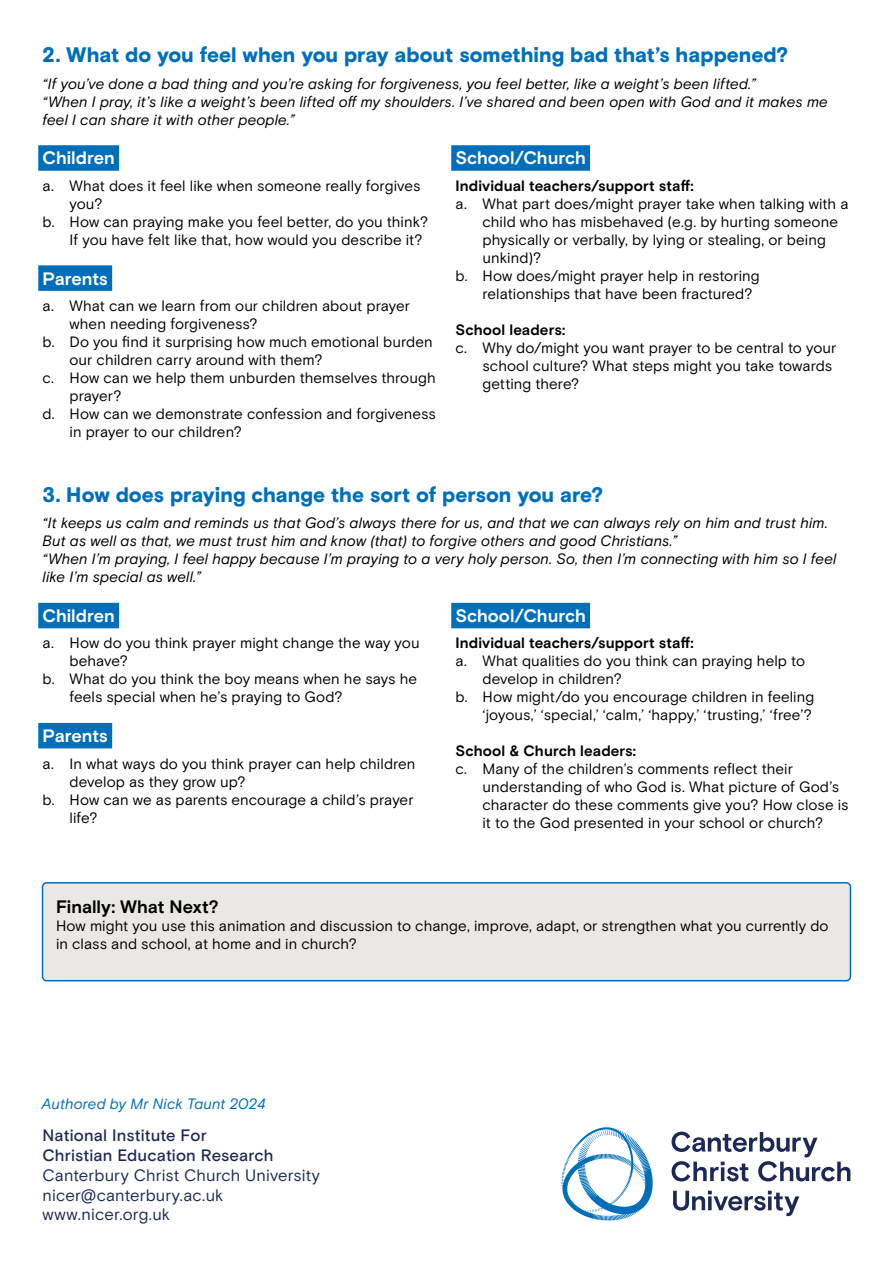
<style>
.page{position:relative;width:893px;height:1263px;background:#fff}
.page>*{position:absolute;margin:0;border:0;box-sizing:border-box;transform-origin:0 0}
.t1{font:900 21px "Basis Grotesque Pro";color:#006fba}
.t2{font:700 18px "Basis Grotesque Pro";letter-spacing:-.005em;color:#fff}
.t3{font:700 18px "Basis Grotesque Pro";letter-spacing:-.005em;color:#000}
.t4{font:16.5px/19.8px "Basis Grotesque Pro";letter-spacing:.01em;color:#1d2954}
.t5{font:500 16.5px/19.8px "Basis Grotesque Pro";letter-spacing:.005em;color:#1d2954}
.t6{font:15px/18px "Basis Grotesque Pro";letter-spacing:.005em;color:#000}
.t7{font:italic 15px/18px "Basis Grotesque Pro";color:#000}
.t8{font:700 15px "Basis Grotesque Pro";letter-spacing:.005em;color:#000}
.t9{font:italic 15px "Basis Grotesque Pro";letter-spacing:-.005em;color:#006fba}
</style>
<div class="page">
<div style="left:38px;top:145px;width:81px;height:26px;background:#006fba"></div>
<div style="left:38px;top:265px;width:74px;height:26px;background:#006fba"></div>
<div style="left:451px;top:145px;width:139px;height:26px;background:#006fba"></div>
<div style="left:38px;top:603px;width:81px;height:25px;background:#006fba"></div>
<div style="left:38px;top:723px;width:74px;height:25px;background:#006fba"></div>
<div style="left:451px;top:603px;width:139px;height:25px;background:#006fba"></div>
<svg style="left:561px;top:1127px;width:92px;height:93px"></svg>
<svg style="left:673px;top:1191px;width:126px;height:25px"></svg>
<svg style="left:671px;top:1131px;width:179px;height:50px"></svg>
<div style="left:43px;top:883px;width:807px;height:98px;background:#eae8e5;border-radius:4px"></div>
<div style="left:42px;top:882px;width:809px;height:99px;border:2px solid #006fba;border-radius:4px"></div>
<h1 class="t1" style="left:43px;top:43px;width:747px">2. What do you feel when you pray about something bad that’s happened?</h1>
<p class="t7" style="left:43px;top:75px;width:787px">“If you’ve done a bad thing and you’re asking for forgiveness, you feel better, like a weight’s been lifted.”<br>“When I pray, it’s like a weight’s been lifted off my shoulders. I’ve shared and been open with God and it makes me feel I can share it with other people.”</p>
<p class="t2" style="left:43px;top:148px;width:74px">Children</p>
<p class="t6" style="left:43px;top:177px;width:379px">a. What does it feel like when someone really forgives</p>
<p class="t6" style="left:70px;top:195px;width:34px">you?</p>
<p class="t6" style="left:43px;top:213px;width:387px">b. How can praying make you feel better, do you think?</p>
<p class="t6" style="left:70px;top:231px;width:355px">If you have felt like that, how would you describe it?</p>
<p class="t2" style="left:43px;top:268px;width:67px">Parents</p>
<p class="t6" style="left:43px;top:297px;width:369px">a. What can we learn from our children about prayer</p>
<p class="t6" style="left:70px;top:315px;width:190px">when needing forgiveness?</p>
<p class="t6" style="left:43px;top:333px;width:392px">b. Do you find it surprising how much emotional burden</p>
<p class="t6" style="left:70px;top:351px;width:255px">our children carry around with them?</p>
<p class="t6" style="left:43px;top:369px;width:395px">c. How can we help them unburden themselves through</p>
<p class="t6" style="left:70px;top:387px;width:53px">prayer?</p>
<p class="t6" style="left:43px;top:405px;width:395px">d. How can we demonstrate confession and forgiveness</p>
<p class="t6" style="left:70px;top:423px;width:174px">in prayer to our children?</p>
<p class="t2" style="left:455px;top:148px;width:132px">School/Church</p>
<p class="t8" style="left:455px;top:177px;width:240px">Individual teachers/support staff:</p>
<p class="t6" style="left:455px;top:195px;width:394px">a. What part does/might prayer take when talking with a</p>
<p class="t6" style="left:482px;top:213px;width:357px">child who has misbehaved (e.g. by hurting someone</p>
<p class="t6" style="left:482px;top:231px;width:345px">physically or verbally, by lying or stealing, or being</p>
<p class="t6" style="left:482px;top:249px;width:60px">unkind)?</p>
<p class="t6" style="left:455px;top:267px;width:306px">b. How does/might prayer help in restoring</p>
<p class="t6" style="left:482px;top:285px;width:271px">relationships that have been fractured?</p>
<p class="t8" style="left:455px;top:321px;width:111px">School leaders:</p>
<p class="t6" style="left:482px;top:339px;width:355px;text-indent:-27px">c. Why do/might you want prayer to be central to your school culture? What steps might you take towards getting there?</p>
<h1 class="t1" style="left:43px;top:482px;width:562px">3. How does praying change the sort of person you are?</h1>
<p class="t7" style="left:43px;top:514px;width:795px">“It keeps us calm and reminds us that God’s always there for us, and that we can always rely on him and trust him.<br>But as well as that, we must trust him and know (that) to forgive others and good Christians.”<br>“When I’m praying, I feel happy because I’m praying to a very holy person. So, then I’m connecting with him so I feel like I’m special as well.”</p>
<p class="t2" style="left:43px;top:605px;width:74px">Children</p>
<p class="t6" style="left:43px;top:635px;width:379px">a. How do you think prayer might change the way you</p>
<p class="t6" style="left:70px;top:653px;width:60px">behave?</p>
<p class="t6" style="left:43px;top:671px;width:376px">b. What do you think the boy means when he says he</p>
<p class="t6" style="left:70px;top:689px;width:275px">feels special when he’s praying to God?</p>
<p class="t2" style="left:43px;top:725px;width:67px">Parents</p>
<p class="t6" style="left:43px;top:755px;width:374px">a. In what ways do you think prayer can help children</p>
<p class="t6" style="left:70px;top:773px;width:177px">develop as they grow up?</p>
<p class="t6" style="left:43px;top:791px;width:373px">b. How can we as parents encourage a child’s prayer</p>
<p class="t6" style="left:70px;top:809px;width:29px">life?</p>
<p class="t2" style="left:455px;top:605px;width:132px">School/Church</p>
<p class="t8" style="left:455px;top:634px;width:240px">Individual teachers/support staff:</p>
<p class="t6" style="left:455px;top:653px;width:351px">a. What qualities do you think can praying help to</p>
<p class="t6" style="left:482px;top:671px;width:141px">develop in children?</p>
<p class="t6" style="left:455px;top:689px;width:360px">b. How might/do you encourage children in feeling</p>
<p class="t6" style="left:482px;top:707px;width:331px">‘joyous,’ ‘special,’ ‘calm,’ ‘happy,’ ‘trusting,’ ‘free’?</p>
<p class="t8" style="left:455px;top:742px;width:182px">School &amp; Church leaders:</p>
<p class="t6" style="left:482px;top:761px;width:368px;text-indent:-27px">c. Many of the children’s comments reflect their understanding of who God is. What picture of God’s character do these comments give you? How close is it to the God presented in your school or church?</p>
<p class="t3" style="left:56px;top:896px;width:164px">Finally: What Next?</p>
<p class="t6" style="left:56px;top:917px;width:774px">How might you use this animation and discussion to change, improve, adapt, or strengthen what you currently do in class and school, at home and in church?</p>
<p class="t9" style="left:42px;top:1095px;width:226px">Authored by Mr Nick Taunt 2024</p>
<p class="t5" style="left:43px;top:1126px;width:233px">National Institute For<br>Christian Education Research</p>
<p class="t4" style="left:43px;top:1165px;width:279px">Canterbury Christ Church University nicer@canterbury.ac.uk www.nicer.org.uk</p>
</div>
